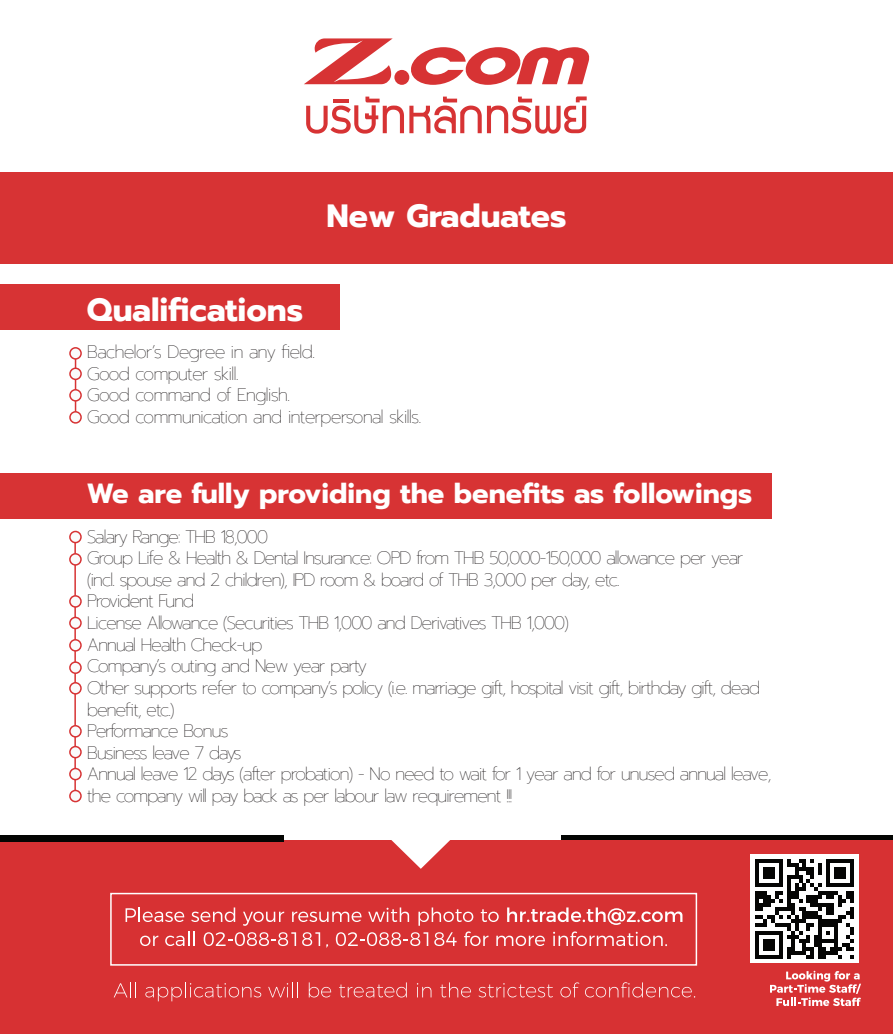
<style>
.page{position:relative;width:893px;height:1034px;background:#fff}
.page>*{position:absolute;margin:0;border:0;box-sizing:border-box;transform-origin:0 0}
.t1{font:700 32.1px "Prompt";color:#fff}
.t2{font:700 27.6px "Prompt";color:#fff}
.t3{font:100 18px/21.6px "Prompt";letter-spacing:-.08em;color:#231f20}
.t4{font:100 18px/21.6px "Prompt";letter-spacing:-.06em;color:#231f20}
</style>
<div class="page">
<div style="left:561px;top:834px;width:332px;height:6px;background:#040503"></div>
<div style="left:0;top:840px;width:893px;height:193px;background:#d73133"></div>
<svg style="left:126px;top:907px;width:58px;height:14px"></svg>
<svg style="left:191px;top:907px;width:44px;height:14px"></svg>
<svg style="left:243px;top:911px;width:41px;height:14px"></svg>
<svg style="left:292px;top:911px;width:70px;height:10px"></svg>
<svg style="left:368px;top:907px;width:41px;height:14px"></svg>
<svg style="left:418px;top:907px;width:55px;height:18px"></svg>
<svg style="left:481px;top:909px;width:18px;height:12px"></svg>
<svg style="left:507px;top:907px;width:175px;height:17px"></svg>
<svg style="left:140px;top:935px;width:18px;height:10px"></svg>
<svg style="left:165px;top:931px;width:30px;height:14px"></svg>
<svg style="left:204px;top:932px;width:92px;height:13px"></svg>
<svg style="left:302px;top:932px;width:18px;height:13px"></svg>
<svg style="left:336px;top:932px;width:92px;height:13px"></svg>
<svg style="left:434px;top:932px;width:23px;height:13px"></svg>
<svg style="left:464px;top:931px;width:24px;height:14px"></svg>
<svg style="left:496px;top:935px;width:49px;height:10px"></svg>
<svg style="left:553px;top:931px;width:114px;height:14px"></svg>
<div style="left:110px;top:892px;width:587px;height:73px;border:2px solid #fff"></div>
<svg style="left:391px;top:840px;width:59px;height:28px"></svg>
<div style="left:0;top:834px;width:284px;height:7px;background:#040503"></div>
<div style="left:750px;top:853px;width:109px;height:109px;background:#fff"></div>
<svg style="left:755px;top:859px;width:99px;height:99px"></svg>
<svg style="left:770px;top:970px;width:91px;height:35px"></svg>
<svg style="left:114px;top:982px;width:22px;height:14px"></svg>
<svg style="left:145px;top:982px;width:116px;height:18px"></svg>
<svg style="left:268px;top:982px;width:30px;height:14px"></svg>
<svg style="left:309px;top:982px;width:22px;height:15px"></svg>
<svg style="left:339px;top:982px;width:68px;height:15px"></svg>
<svg style="left:417px;top:983px;width:14px;height:13px"></svg>
<svg style="left:440px;top:982px;width:31px;height:15px"></svg>
<svg style="left:479px;top:983px;width:74px;height:14px"></svg>
<svg style="left:560px;top:982px;width:19px;height:15px"></svg>
<svg style="left:585px;top:982px;width:110px;height:15px"></svg>
<hr style="left:74px;top:531px;width:2px;height:270px;background:#d73334">
<hr style="left:75px;top:359px;width:1px;height:64px;background:#d73334">
<div style="left:0;top:284px;width:339px;height:45px;background:#d73334"></div>
<div style="left:0;top:473px;width:771px;height:45px;background:#d73334"></div>
<div style="left:0;top:172px;width:893px;height:91px;background:#d73334"></div>
<div style="left:70px;top:347px;width:11px;height:12px;background:#fafbfb;border-radius:50%"></div>
<div style="left:69px;top:347px;width:13px;height:12px;border:2px solid #d73334;border-radius:50%"></div>
<div style="left:70px;top:368px;width:11px;height:11px;background:#fafbfb;border-radius:50%"></div>
<div style="left:69px;top:367px;width:13px;height:13px;border:2px solid #d73334;border-radius:50%"></div>
<div style="left:70px;top:411px;width:11px;height:12px;background:#fafbfb;border-radius:50%"></div>
<div style="left:69px;top:411px;width:13px;height:12px;border:2px solid #d73334;border-radius:50%"></div>
<div style="left:70px;top:531px;width:11px;height:11px;background:#fafbfb;border-radius:50%"></div>
<div style="left:69px;top:530px;width:13px;height:13px;border:2px solid #d73334;border-radius:50%"></div>
<div style="left:70px;top:553px;width:11px;height:12px;background:#fafbfb;border-radius:50%"></div>
<div style="left:69px;top:552px;width:13px;height:13px;border:2px solid #d73334;border-radius:50%"></div>
<div style="left:70px;top:595px;width:11px;height:12px;background:#fafbfb;border-radius:50%"></div>
<div style="left:69px;top:594px;width:13px;height:13px;border:2px solid #d73334;border-radius:50%"></div>
<div style="left:70px;top:617px;width:11px;height:11px;background:#fafbfb;border-radius:50%"></div>
<div style="left:69px;top:616px;width:13px;height:13px;border:2px solid #d73334;border-radius:50%"></div>
<div style="left:70px;top:639px;width:11px;height:11px;background:#fafbfb;border-radius:50%"></div>
<div style="left:69px;top:638px;width:13px;height:13px;border:2px solid #d73334;border-radius:50%"></div>
<div style="left:70px;top:661px;width:11px;height:12px;background:#fafbfb;border-radius:50%"></div>
<div style="left:69px;top:661px;width:13px;height:12px;border:2px solid #d73334;border-radius:50%"></div>
<div style="left:70px;top:682px;width:11px;height:11px;background:#fafbfb;border-radius:50%"></div>
<div style="left:69px;top:681px;width:13px;height:13px;border:2px solid #d73334;border-radius:50%"></div>
<div style="left:70px;top:725px;width:11px;height:11px;background:#fafbfb;border-radius:50%"></div>
<div style="left:69px;top:724px;width:13px;height:13px;border:2px solid #d73334;border-radius:50%"></div>
<div style="left:70px;top:746px;width:11px;height:11px;background:#fafbfb;border-radius:50%"></div>
<div style="left:69px;top:745px;width:13px;height:13px;border:2px solid #d73334;border-radius:50%"></div>
<div style="left:70px;top:768px;width:11px;height:11px;background:#fafbfb;border-radius:50%"></div>
<div style="left:69px;top:767px;width:13px;height:13px;border:2px solid #d73334;border-radius:50%"></div>
<div style="left:70px;top:790px;width:11px;height:11px;background:#fafbfb;border-radius:50%"></div>
<div style="left:69px;top:789px;width:13px;height:13px;border:2px solid #d73334;border-radius:50%"></div>
<div style="left:70px;top:389px;width:11px;height:12px;background:#fafbfb;border-radius:50%"></div>
<div style="left:69px;top:388px;width:13px;height:13px;border:2px solid #d73334;border-radius:50%"></div>
<svg style="left:306px;top:96px;width:281px;height:38px"></svg>
<svg style="left:304px;top:38px;width:89px;height:46px"></svg>
<div style="left:394px;top:70px;width:15px;height:15px;background:#d73334;border-radius:50%"></div>
<svg style="left:409px;top:47px;width:181px;height:38px"></svg>
<h1 class="t1" style="left:326px;top:191px;width:242px">New Graduates</h1>
<h1 class="t1" style="left:87px;top:285px;width:218px">Qualifications</h1>
<p class="t4" style="left:87px;top:341px;width:336px">Bachelor’s Degree in any field.<br>Good computer skill.<br>Good command of English.<br>Good communication and interpersonal skills.</p>
<h2 class="t2" style="left:87px;top:472px;width:667px">We are fully providing the benefits as followings</h2>
<p class="t3" style="left:87px;top:525px;width:686px">Salary Range: THB 18,000<br>Group Life &amp; Health &amp; Dental Insurance: OPD from THB 50,000-150,000 allowance per year (incl. spouse and 2 children), IPD room &amp; board of THB 3,000 per day, etc.<br>Provident Fund<br>License Allowance (Securities THB 1,000 and Derivatives THB 1,000)<br>Annual Health Check-up<br>Company’s outing and New year party<br>Other supports refer to company’s policy (i.e. marriage gift, hospital visit gift, birthday gift, dead benefit, etc.)<br>Performance Bonus<br>Business leave 7 days<br>Annual leave 12 days (after probation) - No need to wait for 1 year and for unused annual leave, the company will pay back as per labour law requirement !!!</p>
</div>
